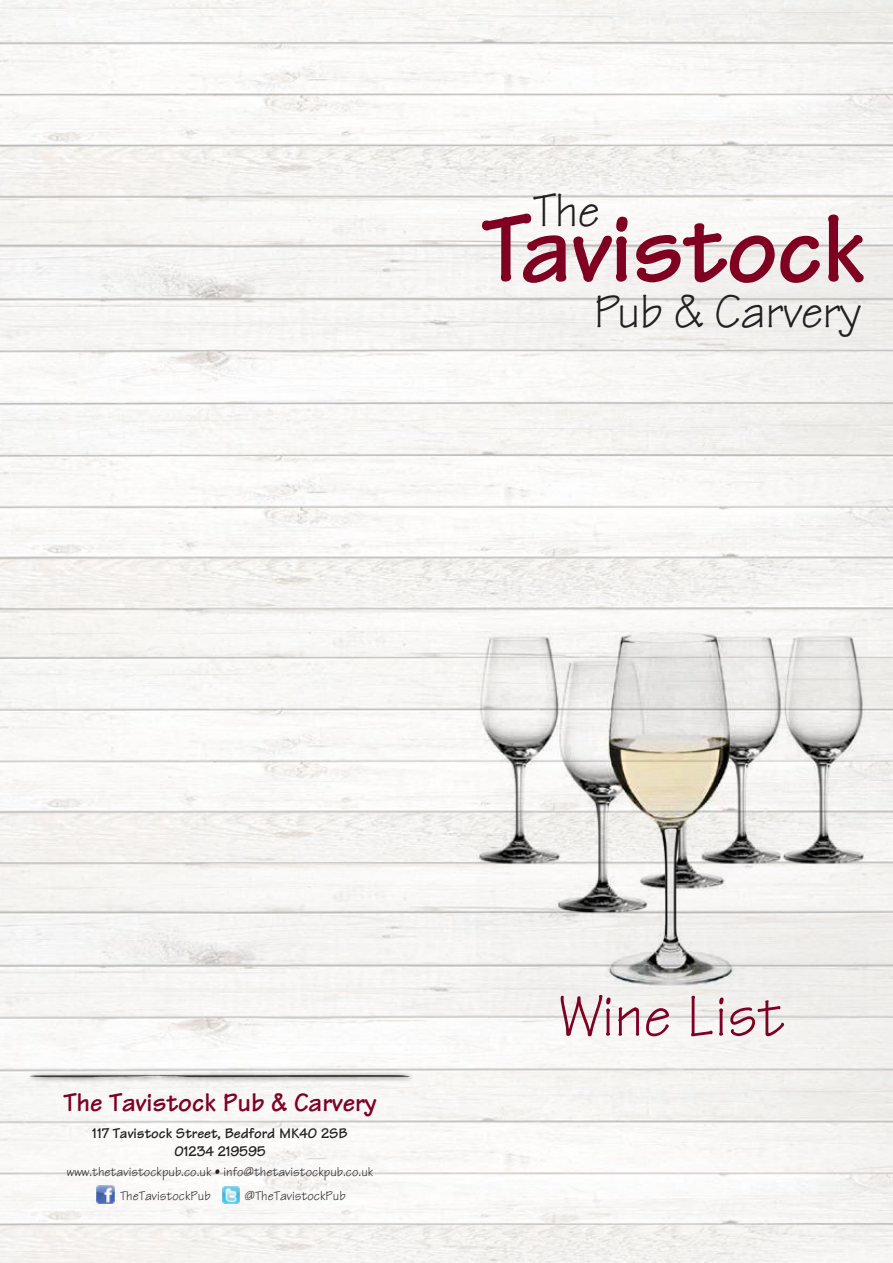
<style>
.page{position:relative;width:893px;height:1263px;background:#fff}
.page>*{position:absolute;margin:0;border:0;box-sizing:border-box;transform-origin:0 0}
.t1{font:700 101.1px "Tekton";letter-spacing:-.01em;color:#800022}
.t2{font:61.5px "Tekton";color:#800022}
.t3{font:49.35px "Tekton";letter-spacing:-.01em;color:#231f20}
.t4{font:700 27px "Tekton";color:#800022}
.t5{font:700 15px/18px "Tekton";color:#231f20;text-align:center}
.t6{font:13.5px/23.7px "Tekton";color:#231f20}
</style>
<div class="page">
<img style="left:0;top:0;width:893px;height:1263px">
<div style="left:27px;top:1071px;width:388px;height:11px;background:#231f20;opacity:.87"></div>
<svg style="left:30px;top:1075px;width:381px;height:2px"></svg>
<img style="left:222px;top:1186px;width:18px;height:17px">
<img style="left:97px;top:1186px;width:18px;height:18px">
<img style="left:476px;top:614px;width:391px;height:391px">
<h3 class="t3" style="left:532px;top:180px;width:69px">The</h3>
<h1 class="t1" style="left:482px;top:185px;width:385px">Tavistock</h1>
<h3 class="t3" style="left:594px;top:281px;width:269px">Pub &amp; Carvery</h3>
<h3 class="t4" style="left:64px;top:1085px;width:314px">The Tavistock Pub &amp; Carvery</h3>
<p class="t5" style="left:92px;top:1124px;width:257px">117 Tavistock Street, Bedford MK40 2SB<br>01234 219595</p>
<p class="t6" style="left:120px;top:1160px;width:255px;text-indent:-53px">www.thetavistockpub.co.uk • info@thetavistockpub.co.uk<br>TheTavistockPub</p>
<p class="t6" style="left:244px;top:1184px;width:103px">@TheTavistockPub</p>
<h2 class="t2" style="left:559px;top:978px;width:227px">Wine List</h2>
</div>
